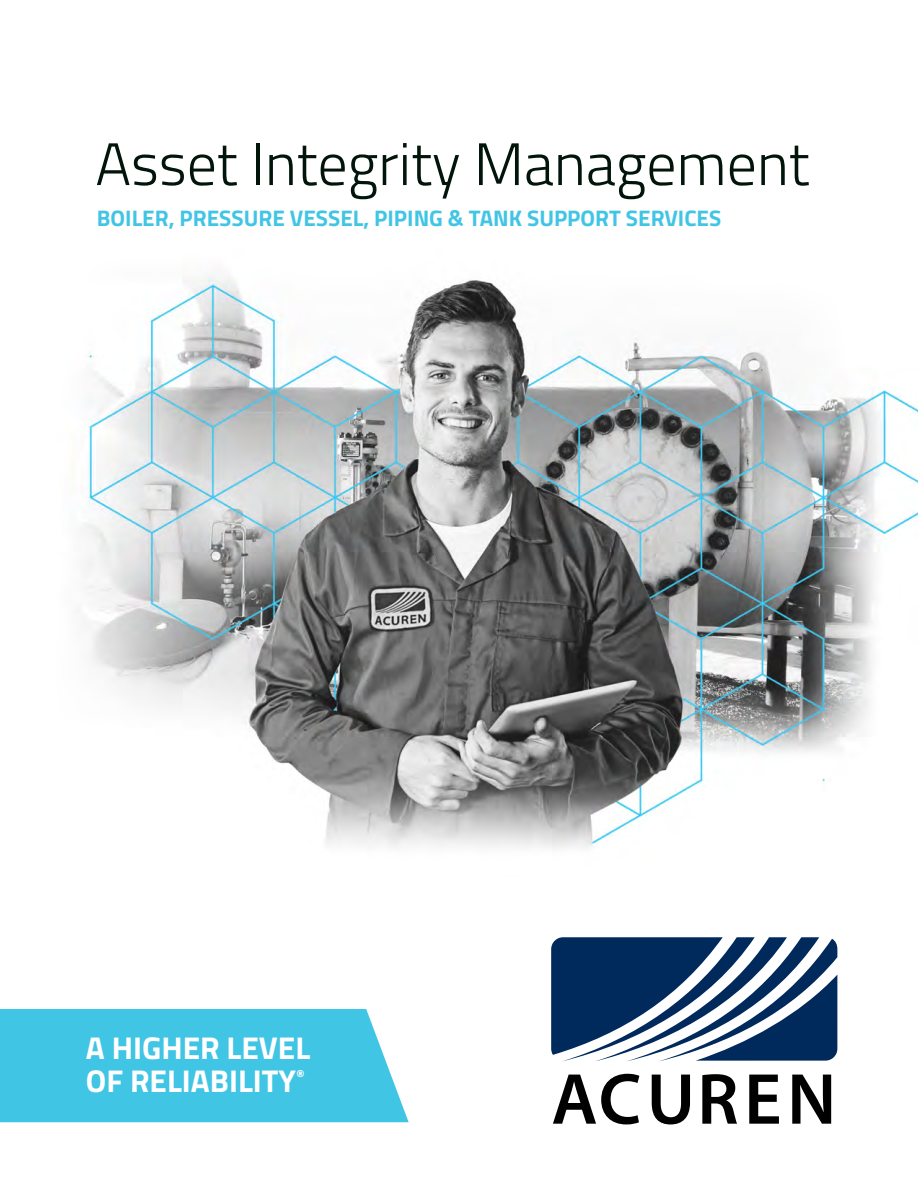
<style>
.page{position:relative;width:918px;height:1188px;background:#fff}
.page>*{position:absolute;margin:0;border:0;box-sizing:border-box;transform-origin:0 0}
.t1{font:300 60px "Titillium Web";color:#01150a}
.t2{font:700 31.5px "Titillium Web";color:#fff}
.t3{font:700 22.5px "Titillium Web";color:#41c5e5}
.t4{font:700 12.6px "Titillium Web";color:#fff}
</style>
<div class="page">
<img style="left:0;top:274px;width:918px;height:851px">
<div style="left:0;top:1009px;width:409px;height:113px;background:#41c5e5"></div>
<svg style="left:553px;top:1074px;width:86px;height:50px"></svg>
<svg style="left:652px;top:1075px;width:38px;height:49px"></svg>
<svg style="left:702px;top:1074px;width:35px;height:50px"></svg>
<svg style="left:749px;top:1075px;width:30px;height:49px"></svg>
<svg style="left:792px;top:1075px;width:39px;height:49px"></svg>
<svg style="left:551px;top:937px;width:286px;height:124px"></svg>
<p class="t1" style="left:95px;top:121px;width:716px">Asset Integrity Management</p>
<p class="t3" style="left:97px;top:201px;width:626px">BOILER, PRESSURE VESSEL, PIPING &amp; TANK SUPPORT SERVICES</p>
<p class="t2" style="left:86px;top:1024px;width:226px">A HIGHER LEVEL</p>
<p class="t2" style="left:86px;top:1057px;width:212px">OF RELIABILITY</p>
<p class="t4" style="left:297px;top:1065px;width:10px">®</p>
</div>
